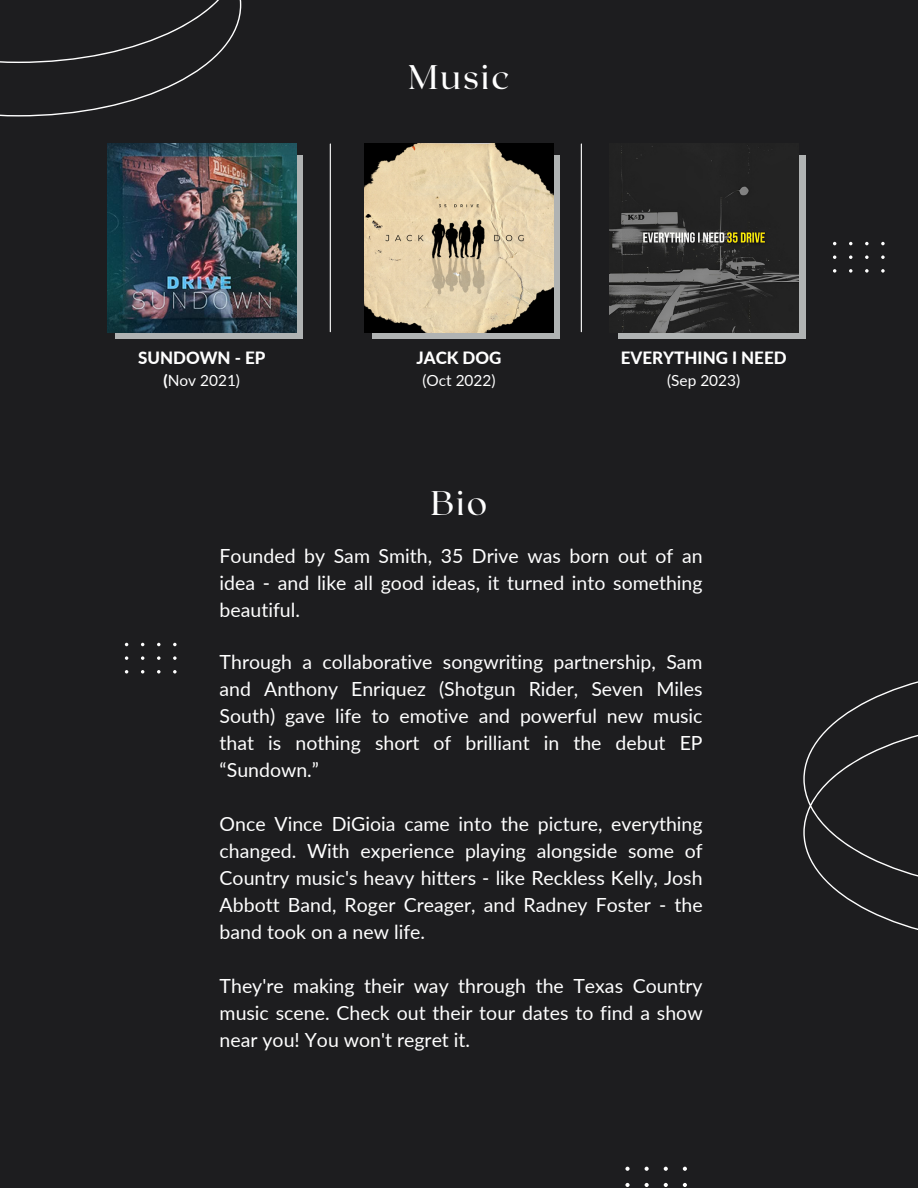
<style>
.page{position:relative;width:918px;height:1188px;background:#1d1d1f}
.page>*{position:absolute;margin:0;border:0;box-sizing:border-box;transform-origin:0 0}
.t1{font:34.2px "Roxborough CF";letter-spacing:.07em;color:#fff}
.t2{font:19.5px/27px "Lato";color:#fff;text-align:justify}
.t3{font:800 16.95px "Lato";color:#fff}
.t4{font:15.45px "Lato";color:#fff}
.s1{font-weight:800}
</style>
<div class="page">
<hr style="left:330px;top:144px;width:1px;height:188px;background:#fff">
<hr style="left:581px;top:144px;width:1px;height:188px;background:#fff">
<svg style="left:0;top:0;width:241px;height:116px"></svg>
<svg style="left:803px;top:681px;width:115px;height:249px"></svg>
<svg style="left:157px;top:670px;width:4px;height:4px"></svg>
<svg style="left:157px;top:656px;width:4px;height:4px"></svg>
<svg style="left:157px;top:643px;width:4px;height:3px"></svg>
<svg style="left:141px;top:670px;width:3px;height:4px"></svg>
<svg style="left:141px;top:656px;width:3px;height:4px"></svg>
<svg style="left:173px;top:670px;width:4px;height:4px"></svg>
<svg style="left:173px;top:656px;width:4px;height:4px"></svg>
<svg style="left:173px;top:643px;width:4px;height:3px"></svg>
<svg style="left:125px;top:670px;width:3px;height:4px"></svg>
<svg style="left:125px;top:656px;width:3px;height:4px"></svg>
<svg style="left:865px;top:269px;width:4px;height:4px"></svg>
<svg style="left:865px;top:255px;width:4px;height:4px"></svg>
<svg style="left:865px;top:242px;width:4px;height:3px"></svg>
<svg style="left:849px;top:269px;width:3px;height:4px"></svg>
<svg style="left:849px;top:255px;width:3px;height:4px"></svg>
<svg style="left:881px;top:269px;width:4px;height:4px"></svg>
<svg style="left:881px;top:255px;width:4px;height:4px"></svg>
<svg style="left:881px;top:242px;width:4px;height:3px"></svg>
<svg style="left:833px;top:269px;width:3px;height:4px"></svg>
<svg style="left:833px;top:255px;width:3px;height:4px"></svg>
<svg style="left:664px;top:1167px;width:4px;height:4px"></svg>
<svg style="left:664px;top:1183px;width:4px;height:4px"></svg>
<svg style="left:645px;top:1167px;width:4px;height:4px"></svg>
<svg style="left:645px;top:1183px;width:4px;height:4px"></svg>
<svg style="left:683px;top:1167px;width:4px;height:4px"></svg>
<svg style="left:683px;top:1183px;width:4px;height:4px"></svg>
<svg style="left:625px;top:1167px;width:5px;height:4px"></svg>
<svg style="left:625px;top:1183px;width:5px;height:4px"></svg>
<div style="left:115px;top:155px;width:188px;height:184px;background:linear-gradient(to right,#b0b3b3,#b0b3b3)"></div>
<div style="left:372px;top:155px;width:188px;height:184px;background:linear-gradient(to right,#b0b3b3,#b0b3b3)"></div>
<svg style="left:618px;top:155px;width:188px;height:184px;background:#9ea0a0"></svg>
<img style="left:107px;top:143px;width:189px;height:189px">
<img style="left:364px;top:143px;width:189px;height:189px">
<img style="left:609px;top:145px;width:189px;height:187px">
<p class="t3" style="left:138px;top:347px;width:129px">SUNDOWN - EP</p>
<p class="t4" style="left:163px;top:370px;width:78px"><span class="s1">(</span>Nov 2021)</p>
<p class="t1" style="left:408px;top:55px;width:103px">Music</p>
<p class="t3" style="left:416px;top:348px;width:87px">JACK DOG</p>
<p class="t4" style="left:422px;top:371px;width:75px">(Oct 2022)</p>
<p class="t1" style="left:431px;top:481px;width:58px">Bio</p>
<p class="t3" style="left:621px;top:347px;width:167px">EVERYTHING I NEED</p>
<p class="t4" style="left:667px;top:370px;width:75px">(Sep 2023)</p>
<p class="t2" style="left:220px;top:542px;width:485px">Founded by Sam Smith, 35 Drive was born out of an idea - and like all good ideas, it turned into something beautiful.</p>
<p class="t2" style="left:220px;top:648px;width:485px">Through a collaborative songwriting partnership, Sam and Anthony Enriquez (Shotgun Rider, Seven Miles South) gave life to emotive and powerful new music that is nothing short of brilliant in the debut EP “Sundown.”</p>
<p class="t2" style="left:220px;top:810px;width:485px">Once Vince DiGioia came into the picture, everything changed. With experience playing alongside some of Country music's heavy hitters - like Reckless Kelly, Josh Abbott Band, Roger Creager, and Radney Foster - the band took on a new life.</p>
<p class="t2" style="left:220px;top:972px;width:484px">They're making their way through the Texas Country music scene. Check out their tour dates to find a show near you! You won't regret it.</p>
</div>
